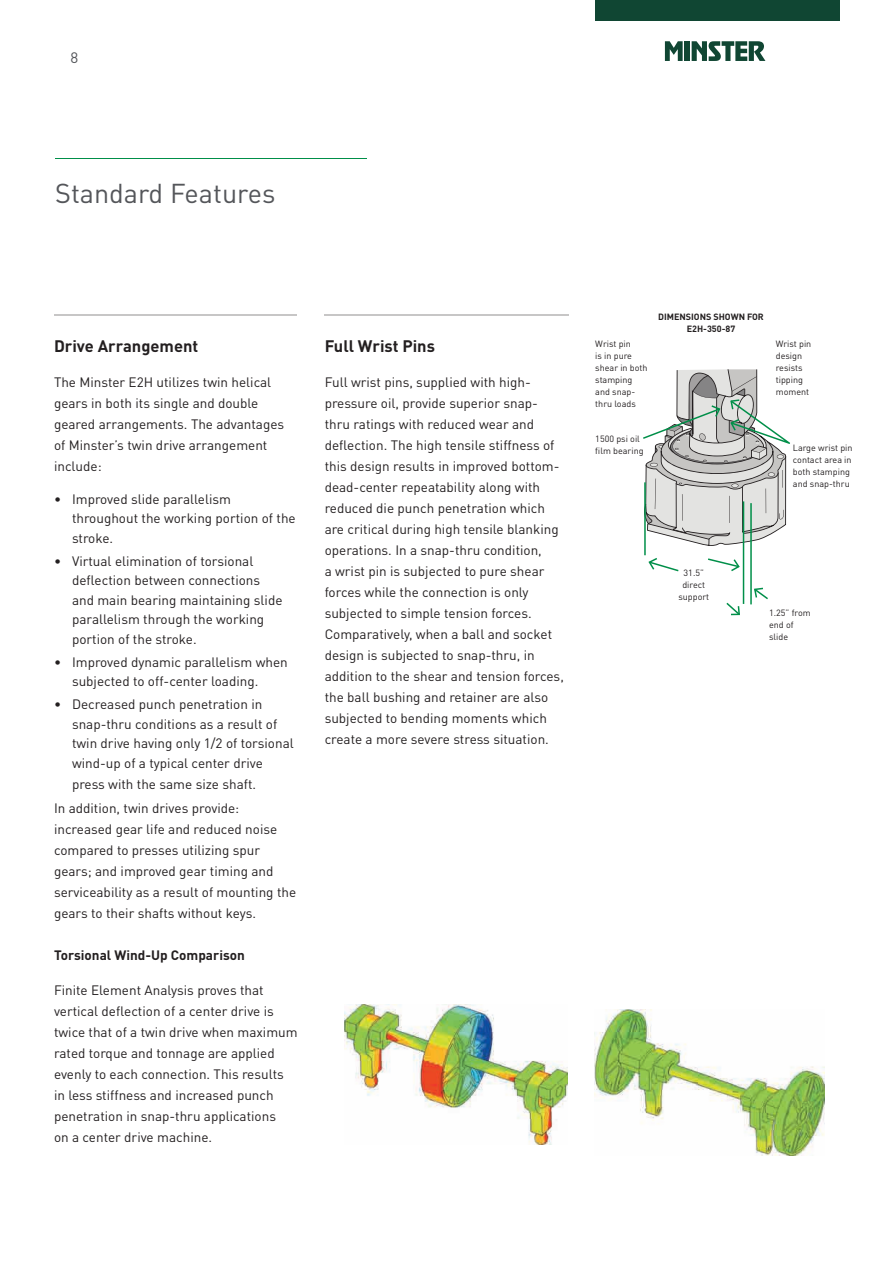
<style>
.page{position:relative;width:893px;height:1263px;background:#fff}
.page>*{position:absolute;margin:0;border:0;box-sizing:border-box;transform-origin:0 0}
.t1{font:27px "DINOT";color:#54565a}
.t2{font:700 16.5px "DINOT";color:#231f20}
.t3{font:15px "DINOT";color:#54565a}
.t4{font:13.5px/21px "DINOT";color:#231f20}
.t5{font:700 13.5px "DINOT";color:#231f20}
.t6{font:9px/12px "DINOT";color:#231f20}
.t7{font:700 9px/12px "DINOT";color:#231f20;text-align:center}
</style>
<div class="page">
<hr style="left:54px;top:314px;width:243px;height:1px;background:#c7c6c6">
<hr style="left:324px;top:314px;width:244px;height:1px;background:#c7c6c6">
<svg style="left:708px;top:558px;width:32px;height:13px"></svg>
<svg style="left:754px;top:588px;width:14px;height:11px"></svg>
<hr style="left:644px;top:482px;width:2px;height:73px;background:#008f49">
<hr style="left:743px;top:501px;width:1px;height:103px;background:#008f49">
<hr style="left:750px;top:503px;width:2px;height:101px;background:#008f49">
<svg style="left:643px;top:369px;width:147px;height:177px"></svg>
<svg style="left:648px;top:558px;width:30px;height:13px"></svg>
<svg style="left:726px;top:603px;width:14px;height:12px"></svg>
<img style="left:344px;top:1004px;width:224px;height:141px">
<img style="left:594px;top:1010px;width:230px;height:146px">
<hr style="left:55px;top:158px;width:312px;height:1px;background:#008f49">
<svg style="left:665px;top:41px;width:18px;height:20px"></svg>
<div style="left:684px;top:41px;width:6px;height:20px;background:#104633"></div>
<svg style="left:692px;top:41px;width:73px;height:20px"></svg>
<div style="left:595px;top:0;width:244px;height:21px;background:#104633"></div>
<p class="t3" style="left:71px;top:48px;width:9px">8</p>
<h1 class="t1" style="left:55px;top:175px;width:222px">Standard Features</h1>
<p class="t2" style="left:54px;top:335px;width:146px">Drive Arrangement</p>
<p class="t4" style="left:54px;top:371px;width:232px">The Minster E2H utilizes twin helical gears in both its single and double geared arrangements. The advantages of Minster’s twin drive arrangement include:</p>
<p class="t4" style="left:72px;top:489px;width:225px;line-height:19.5px;text-indent:-18px">• Improved slide parallelism throughout the working portion of the stroke.</p>
<p class="t4" style="left:72px;top:551px;width:212px;line-height:19.5px;text-indent:-18px">• Virtual elimination of torsional deflection between connections and main bearing maintaining slide parallelism through the working portion of the stroke.</p>
<p class="t4" style="left:72px;top:652px;width:217px;line-height:19.5px;text-indent:-18px">• Improved dynamic parallelism when subjected to off-center loading.</p>
<p class="t4" style="left:72px;top:694px;width:223px;line-height:19.5px;text-indent:-18px">• Decreased punch penetration in snap-thru conditions as a result of twin drive having only 1/2 of torsional wind-up of a typical center drive</p>
<p class="t4" style="left:54px;top:771px;width:204px;line-height:24.5px;text-indent:18px">press with the same size shaft.<br>In addition, twin drives provide:</p>
<p class="t4" style="left:54px;top:818px;width:244px">increased gear life and reduced noise compared to presses utilizing spur gears; and improved gear timing and serviceability as a result of mounting the gears to their shafts without keys.</p>
<p class="t5" style="left:54px;top:946px;width:192px">Torsional Wind-Up Comparison</p>
<p class="t4" style="left:54px;top:979px;width:245px">Finite Element Analysis proves that vertical deflection of a center drive is twice that of a twin drive when maximum rated torque and tonnage are applied evenly to each connection. This results in less stiffness and increased punch penetration in snap-thru applications<br>on a center drive machine.</p>
<p class="t2" style="left:325px;top:335px;width:112px">Full Wrist Pins</p>
<p class="t4" style="left:325px;top:371px;width:241px">Full wrist pins, supplied with high&shy;pressure oil, provide superior snap&shy;thru ratings with reduced wear and deflection. The high tensile stiffness of this design results in improved bottom&shy;dead-center repeatability along with reduced die punch penetration which are critical during high tensile blanking operations. In a snap-thru condition,<br>a wrist pin is subjected to pure shear forces while the connection is only subjected to simple tension forces.<br>Comparatively, when a ball and socket design is subjected to snap-thru, in addition to the shear and tension forces, the ball bushing and retainer are also subjected to bending moments which create a more severe stress situation.</p>
<p class="t7" style="left:658px;top:311px;width:107px">DIMENSIONS SHOWN FOR<br>E2H-350-87</p>
<p class="t6" style="left:595px;top:337px;width:54px">Wrist pin<br>is in pure shear in both stamping and snap&shy;thru loads</p>
<p class="t6" style="left:776px;top:337px;width:37px">Wrist pin design resists tipping moment</p>
<p class="t6" style="left:595px;top:432px;width:50px">1500 psi oil film bearing</p>
<p class="t6" style="left:793px;top:442px;width:61px">Large wrist pin contact area in both stamping and snap-thru</p>
<p class="t6" style="left:678px;top:566px;width:32px;text-align:center">31.5” direct support</p>
<p class="t6" style="left:769px;top:606px;width:43px">1.25” from end of slide</p>
</div>
